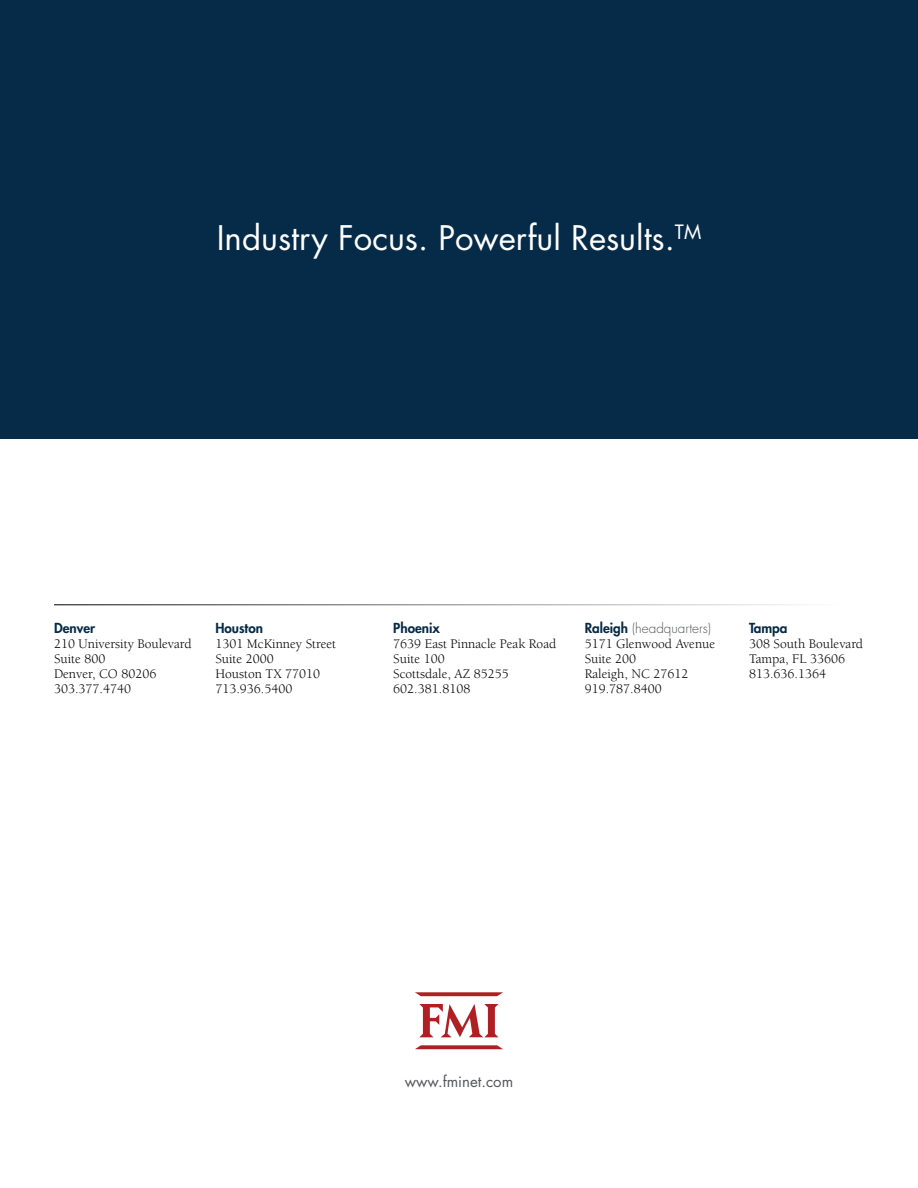
<style>
.page{position:relative;width:918px;height:1188px;background:#fff}
.page>*{position:absolute;margin:0;border:0;box-sizing:border-box;transform-origin:0 0}
.t1{font:33px "Futura Std";color:#fff}
.t2{font:15px "Futura Std";color:#55575a}
.t3{font:13.5px/15px "Berkeley Std";color:#000}
.t4{font:800 13.5px "Futura Std";color:#052b48}
.t5{font:300 13.5px "Futura Std";color:#55575a}
.s1{font-weight:800;color:#052b48}
</style>
<div class="page">
<div style="left:0;top:0;width:918px;height:438px;background:#052b48"></div>
<svg style="left:415px;top:1045px;width:88px;height:4px"></svg>
<svg style="left:415px;top:992px;width:88px;height:4px"></svg>
<svg style="left:419px;top:1004px;width:79px;height:33px"></svg>
<hr style="left:54px;top:605px;width:790px;height:1px;background:#000">
<h1 class="t1" style="left:217px;top:217px;width:486px">Industry Focus. Powerful Results.<sup>TM</sup></h1>
<p class="t4" style="left:54px;top:619px;width:43px">Denver</p>
<p class="t3" style="left:54px;top:636px;width:139px">210 University Boulevard<br>Suite 800<br>Denver, CO 80206<br>303.377.4740</p>
<p class="t4" style="left:215px;top:619px;width:49px">Houston</p>
<p class="t3" style="left:215px;top:636px;width:122px">1301 McKinney Street<br>Suite 2000<br>Houston TX 77010<br>713.936.5400</p>
<p class="t4" style="left:393px;top:619px;width:48px">Phoenix</p>
<p class="t3" style="left:393px;top:636px;width:165px">7639 East Pinnacle Peak Road<br>Suite 100<br>Scottsdale, AZ 85255<br>602.381.8108</p>
<p class="t5" style="left:585px;top:619px;width:128px"><span class="s1">Raleigh</span> (headquarters)</p>
<p class="t3" style="left:585px;top:636px;width:132px">5171 Glenwood Avenue<br>Suite 200<br>Raleigh, NC 27612<br>919.787.8400</p>
<p class="t4" style="left:749px;top:619px;width:40px">Tampa</p>
<p class="t3" style="left:749px;top:636px;width:115px">308 South Boulevard<br>Tampa, FL 33606<br>813.636.1364</p>
<p class="t2" style="left:405px;top:1072px;width:110px">www.fminet.com</p>
</div>
